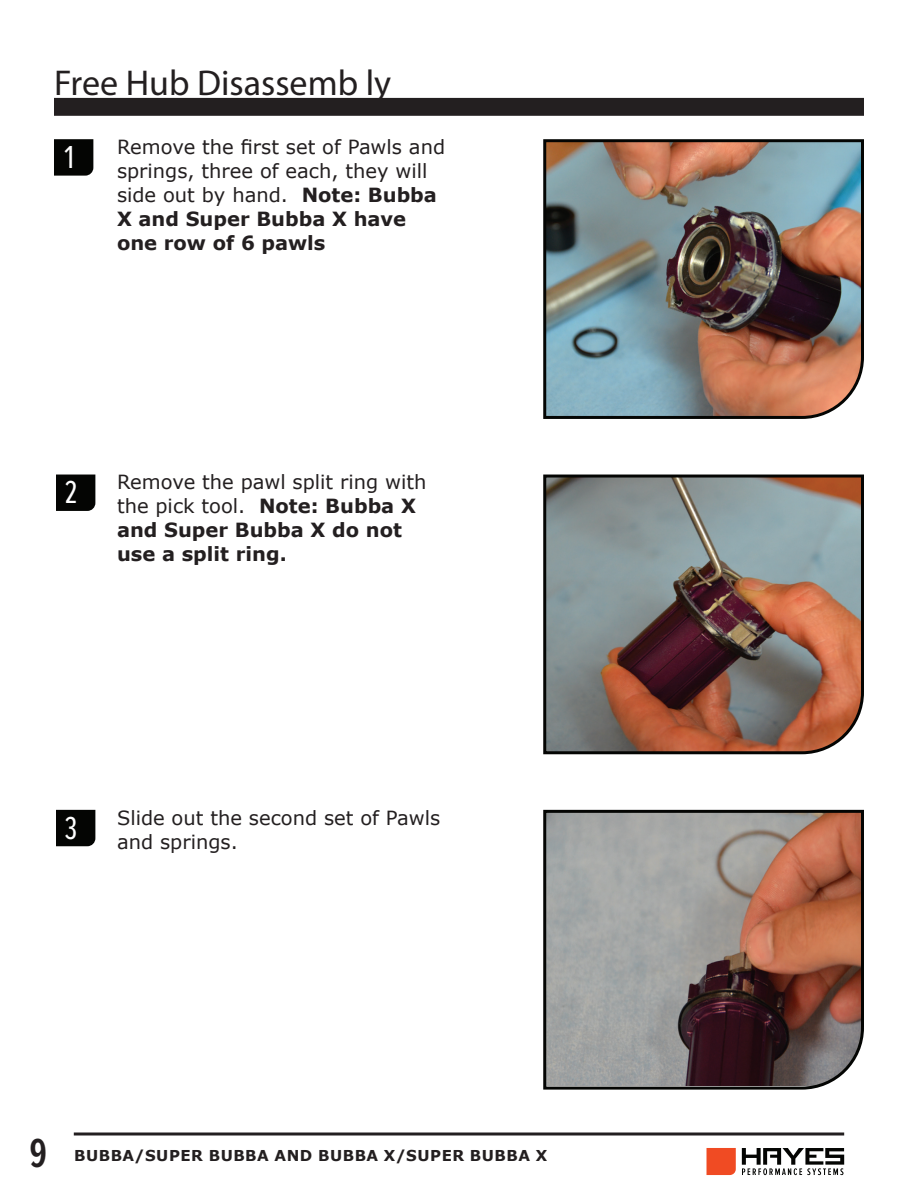
<style>
.page{position:relative;width:918px;height:1188px;background:#fff}
.page>*{position:absolute;margin:0;border:0;box-sizing:border-box;transform-origin:0 0}
.t1{font:600 42px "Proxima Nova Ex Cn";color:#231f20}
.t2{font:36px "Myriad Pro";color:#231f20}
.t3{font:33px "Proxima Nova Ex Cn";color:#fff}
.t4{font:19.5px/24px "Verdana";color:#231f20}
.t5{font:700 19.5px/24px "Verdana";color:#231f20}
.t6{font:700 15px "Verdana";letter-spacing:.035em;color:#231f20}
.s1{font-weight:700}
.s2{font-weight:400}
</style>
<div class="page">
<svg style="left:74px;top:1132px;width:770px;height:4px;background:#595657"></svg>
<svg style="left:707px;top:1148px;width:29px;height:27px"></svg>
<svg style="left:742px;top:1148px;width:102px;height:27px"></svg>
<div style="left:55px;top:99px;width:808px;height:16px;background:#231f20"></div>
<div style="left:54px;top:98px;width:810px;height:18px;border:2px solid #231f20"></div>
<svg style="left:54px;top:139px;width:39px;height:37px"></svg>
<img style="left:543px;top:139px;width:321px;height:280px">
<img style="left:543px;top:474px;width:321px;height:281px">
<svg style="left:543px;top:809px;width:321px;height:281px;background:#8e7b75"></svg>
<svg style="left:56px;top:475px;width:39px;height:36px"></svg>
<svg style="left:56px;top:810px;width:39px;height:36px"></svg>
<h2 class="t2" style="left:54px;top:60px;width:339px">Free Hub Disassemb ly</h2>
<h3 class="t3" style="left:64px;top:139px;width:11px">1</h3>
<p class="t4" style="left:117px;top:135px;width:330px">Remove the first set of Pawls and springs, three of each, they will side out by hand. <span class="s1">Note: Bubba<br>X and Super Bubba X have one row of 6 pawls</span></p>
<h3 class="t3" style="left:64px;top:474px;width:14px">2</h3>
<p class="t5" style="left:117px;top:470px;width:311px"><span class="s2">Remove the pawl split ring with the pick tool.</span> Note: Bubba X and Super Bubba X do not use a split ring.</p>
<h3 class="t3" style="left:64px;top:809px;width:14px">3</h3>
<p class="t4" style="left:117px;top:805px;width:325px">Slide out the second set of Pawls and springs.</p>
<h1 class="t1" style="left:29px;top:1130px;width:19px">9</h1>
<p class="t6" style="left:74px;top:1145px;width:475px">BUBBA/SUPER BUBBA AND BUBBA X/SUPER BUBBA X</p>
</div>
